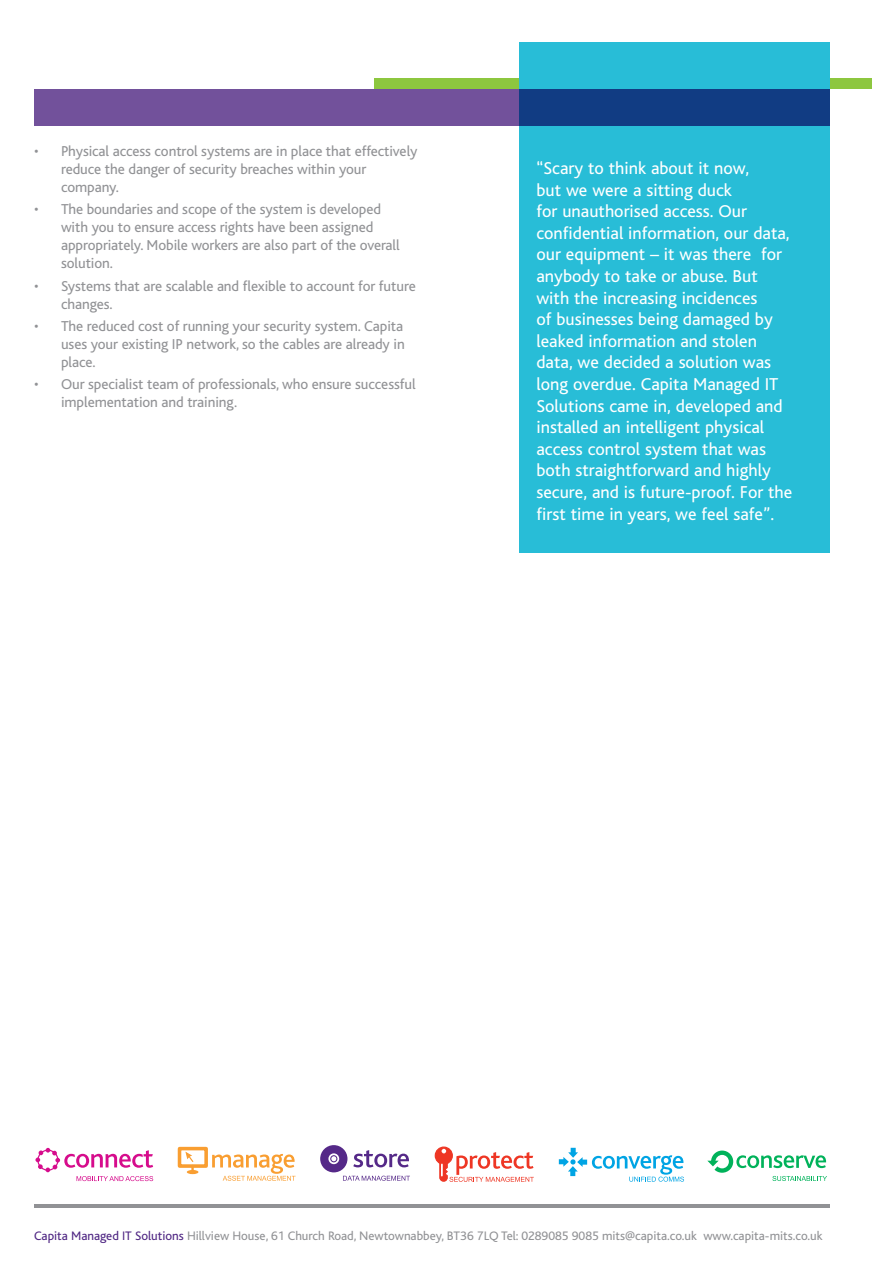
<style>
.page{position:relative;width:893px;height:1263px;background:#fff}
.page>*{position:absolute;margin:0;border:0;box-sizing:border-box;transform-origin:0 0}
.t1{font:18px/21.6px "Bliss";color:#fff}
.t2{font:15px/18px "Bliss";letter-spacing:-.005em;color:#919295}
.t3{font:12.9px "Bliss";color:#919295}
.s1{color:#4f2683}
</style>
<div class="page">
<div style="left:374px;top:79px;width:498px;height:10px;background:#8dc73f"></div>
<hr style="left:34px;top:1204px;width:795px;height:4px;background:#919295">
<div style="left:519px;top:43px;width:310px;height:510px;background:#28bdd7"></div>
<svg style="left:34px;top:89px;width:795px;height:36px;background:#4c4891"></svg>
<svg style="left:35px;top:1148px;width:118px;height:33px"></svg>
<div style="left:178px;top:1147px;width:30px;height:21px;border:4px solid #f99e31"></div>
<svg style="left:187px;top:1170px;width:11px;height:4px"></svg>
<svg style="left:185px;top:1151px;width:9px;height:21px"></svg>
<svg style="left:212px;top:1154px;width:84px;height:27px"></svg>
<svg style="left:353px;top:1150px;width:56px;height:17px"></svg>
<div style="left:320px;top:1145px;width:27px;height:27px;background:#552988;border-radius:50%"></div>
<div style="left:328px;top:1153px;width:11px;height:11px;border:2px solid #fff;border-radius:50%"></div>
<svg style="left:331px;top:1156px;width:5px;height:5px"></svg>
<svg style="left:343px;top:1176px;width:67px;height:5px"></svg>
<div style="left:435px;top:1147px;width:17px;height:17px;background:#ee3624;border-radius:50%"></div>
<div style="left:435px;top:1146px;width:18px;height:19px;border:1px solid #ee3624;border-radius:50%"></div>
<svg style="left:439px;top:1149px;width:95px;height:33px"></svg>
<svg style="left:559px;top:1148px;width:125px;height:34px"></svg>
<svg style="left:707px;top:1150px;width:120px;height:31px"></svg>
<p class="t2" style="left:61px;top:142px;width:358px;text-indent:-27px">• Physical access control systems are in place that effectively reduce the danger of security breaches within your company.</p>
<p class="t2" style="left:61px;top:201px;width:340px;text-indent:-27px">• The boundaries and scope of the system is developed with you to ensure access rights have been assigned appropriately. Mobile workers are also part of the overall solution.</p>
<p class="t2" style="left:61px;top:277px;width:356px;text-indent:-27px">• Systems that are scalable and flexible to account for future changes.</p>
<p class="t2" style="left:61px;top:317px;width:345px;text-align:justify;text-indent:-27px">• The reduced cost of running your security system. Capita uses your existing IP network, so the cables are already in place.</p>
<p class="t2" style="left:61px;top:375px;width:356px;text-indent:-27px">• Our specialist team of professionals, who ensure successful implementation and training.</p>
<p class="t1" style="left:536px;top:158px;width:257px">“Scary to think about it now,<br>but we were a sitting duck<br>for unauthorised access. Our confidential information, our data, our equipment – it was there for anybody to take or abuse. But with the increasing incidences<br>of businesses being damaged by leaked information and stolen data, we decided a solution was long overdue. Capita Managed IT<br>Solutions came in, developed and installed an intelligent physical access control system that was both straightforward and highly secure, and is future-proof. For the first time in years, we feel safe”.</p>
<p class="t3" style="left:34px;top:1229px;width:790px"><span class="s1">Capita Managed IT Solutions</span> Hillview House, 61 Church Road, Newtownabbey, BT36 7LQ Tel: 0289085 9085 mits@capita.co.uk www.capita-mits.co.uk</p>
</div>
